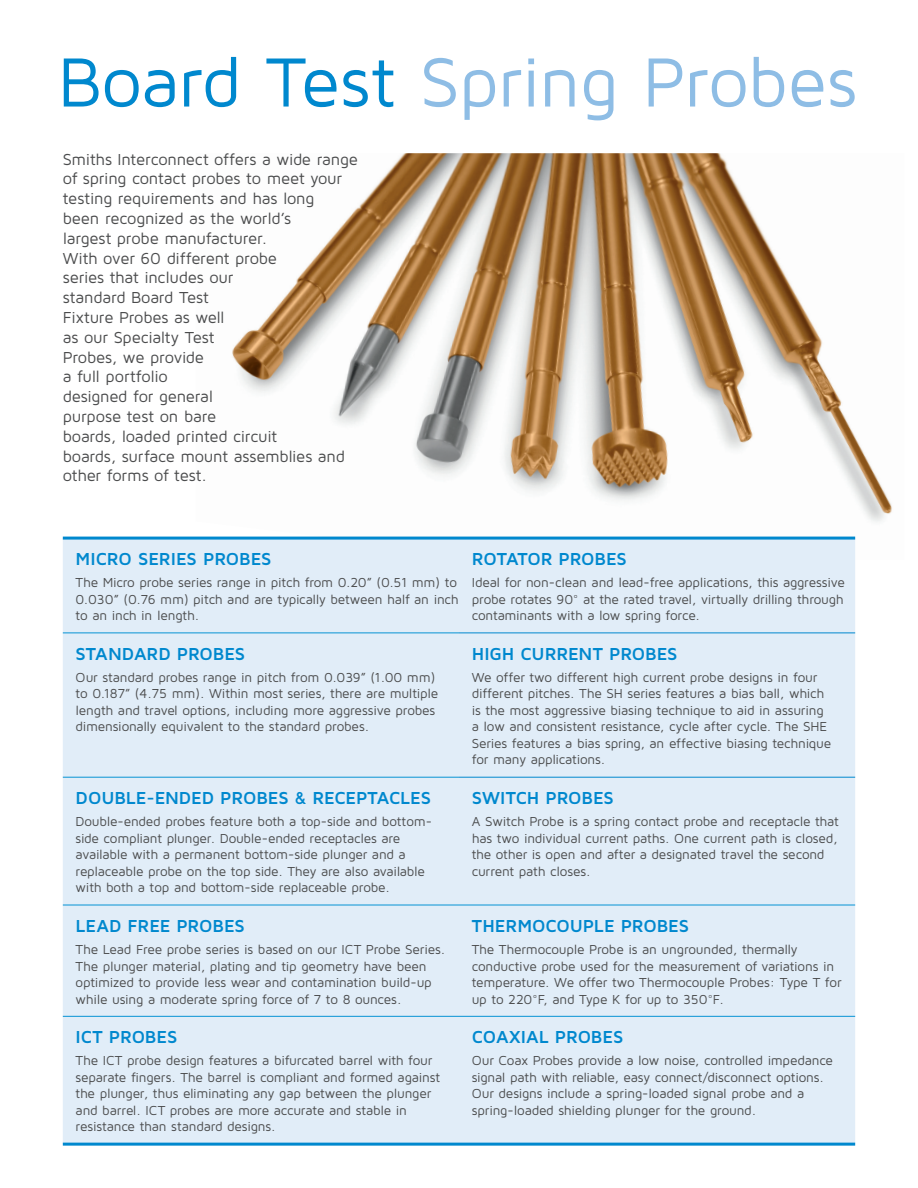
<style>
.page{position:relative;width:918px;height:1188px;background:#fff}
.page>*{position:absolute;margin:0;border:0;box-sizing:border-box;transform-origin:0 0}
.t1{font:72px "Maven Pro";letter-spacing:-.015em;color:#8ebde5}
.t2{font:700 18px "Maven Pro";letter-spacing:-.005em;color:#0088ce}
.t3{font:16.5px/19.8px "Maven Pro";letter-spacing:-.015em;color:#4b4c4d}
.t4{font:13.5px/16.5px "Maven Pro";letter-spacing:-.015em;color:#4b4c4d}
.s1{color:#0088ce}
</style>
<div class="page">
<img style="left:196px;top:153px;width:696px;height:387px">
<div style="left:63px;top:540px;width:792px;height:603px;background:#e1edf8"></div>
<hr style="left:63px;top:633px;width:396px;height:1px;background:#0693d4">
<hr style="left:63px;top:777px;width:396px;height:1px;background:#0693d4">
<hr style="left:63px;top:905px;width:396px;height:1px;background:#0693d4">
<hr style="left:459px;top:905px;width:396px;height:1px;background:#0693d4">
<hr style="left:63px;top:1016px;width:396px;height:1px;background:#0693d4">
<hr style="left:459px;top:1016px;width:396px;height:1px;background:#0693d4">
<hr style="left:63px;top:1143px;width:396px;height:3px;background:#0088ce">
<hr style="left:459px;top:1143px;width:396px;height:3px;background:#0088ce">
<hr style="left:63px;top:537px;width:396px;height:3px;background:#0088ce">
<hr style="left:459px;top:537px;width:396px;height:3px;background:#0088ce">
<hr style="left:459px;top:633px;width:396px;height:1px;background:#0088ce">
<hr style="left:459px;top:777px;width:396px;height:1px;background:#0088ce">
<h1 class="t1" style="left:58px;top:37px;width:801px"><span class="s1">Board Test</span> Spring Probes</h1>
<p class="t3" style="left:63px;top:148px;width:297px">Smiths Interconnect offers a wide range of spring contact probes to meet your testing requirements and has long<br>been recognized as the world’s<br>largest probe manufacturer.<br>With over 60 different probe<br>series that includes our<br>standard Board Test<br>Fixture Probes as well<br>as our Specialty Test<br>Probes, we provide<br>a full portfolio<br>designed for general<br>purpose test on bare<br>boards, loaded printed circuit<br>boards, surface mount assemblies and other forms of test.</p>
<h2 class="t2" style="left:76px;top:548px;width:198px">MICRO SERIES PROBES</h2>
<p class="t4" style="left:76px;top:574px;width:384px;text-align:justify">The Micro probe series range in pitch from 0.20” (0.51 mm) to 0.030” (0.76 mm) pitch and are typically between half an inch to an inch in length.</p>
<h2 class="t2" style="left:76px;top:642px;width:171px">STANDARD PROBES</h2>
<p class="t4" style="left:76px;top:669px;width:364px">Our standard probes range in pitch from 0.039” (1.00 mm) to 0.187” (4.75 mm). Within most series, there are multiple length and travel options, including more aggressive probes dimensionally equivalent to the standard probes.</p>
<h2 class="t2" style="left:76px;top:787px;width:357px">DOUBLE-ENDED PROBES &amp; RECEPTACLES</h2>
<p class="t4" style="left:76px;top:813px;width:358px">Double-ended probes feature both a top-side and bottom&shy;side compliant plunger. Double-ended receptacles are available with a permanent bottom-side plunger and a replaceable probe on the top side. They are also available with both a top and bottom-side replaceable probe.</p>
<h2 class="t2" style="left:76px;top:915px;width:171px">LEAD FREE PROBES</h2>
<p class="t4" style="left:76px;top:941px;width:371px">The Lead Free probe series is based on our ICT Probe Series.<br>The plunger material, plating and tip geometry have been optimized to provide less wear and contamination build-up while using a moderate spring force of 7 to 8 ounces.</p>
<h2 class="t2" style="left:76px;top:1026px;width:103px">ICT PROBES</h2>
<p class="t4" style="left:76px;top:1052px;width:366px">The ICT probe design features a bifurcated barrel with four separate fingers. The barrel is compliant and formed against the plunger, thus eliminating any gap between the plunger and barrel. ICT probes are more accurate and stable in resistance than standard designs.</p>
<h2 class="t2" style="left:472px;top:548px;width:157px">ROTATOR PROBES</h2>
<p class="t4" style="left:472px;top:574px;width:375px;text-align:justify">Ideal for non-clean and lead-free applications, this aggressive probe rotates 90° at the rated travel, virtually drilling through contaminants with a low spring force.</p>
<h2 class="t2" style="left:472px;top:642px;width:208px">HIGH CURRENT PROBES</h2>
<p class="t4" style="left:472px;top:669px;width:361px">We offer two different high current probe designs in four different pitches. The SH series features a bias ball, which is the most aggressive biasing technique to aid in assuring a low and consistent resistance, cycle after cycle. The SHE Series features a bias spring, an effective biasing technique for many applications.</p>
<h2 class="t2" style="left:472px;top:787px;width:144px">SWITCH PROBES</h2>
<p class="t4" style="left:472px;top:813px;width:369px">A Switch Probe is a spring contact probe and receptacle that has two individual current paths. One current path is closed, the other is open and after a designated travel the second current path closes.</p>
<h2 class="t2" style="left:472px;top:915px;width:219px">THERMOCOUPLE PROBES</h2>
<p class="t4" style="left:472px;top:941px;width:371px">The Thermocouple Probe is an ungrounded, thermally conductive probe used for the measurement of variations in temperature. We offer two Thermocouple Probes: Type T for up to 220°F, and Type K for up to 350°F.</p>
<h2 class="t2" style="left:472px;top:1026px;width:153px">COAXIAL PROBES</h2>
<p class="t4" style="left:472px;top:1052px;width:363px">Our Coax Probes provide a low noise, controlled impedance signal path with reliable, easy connect/disconnect options.<br>Our designs include a spring-loaded signal probe and a spring-loaded shielding plunger for the ground.</p>
</div>
